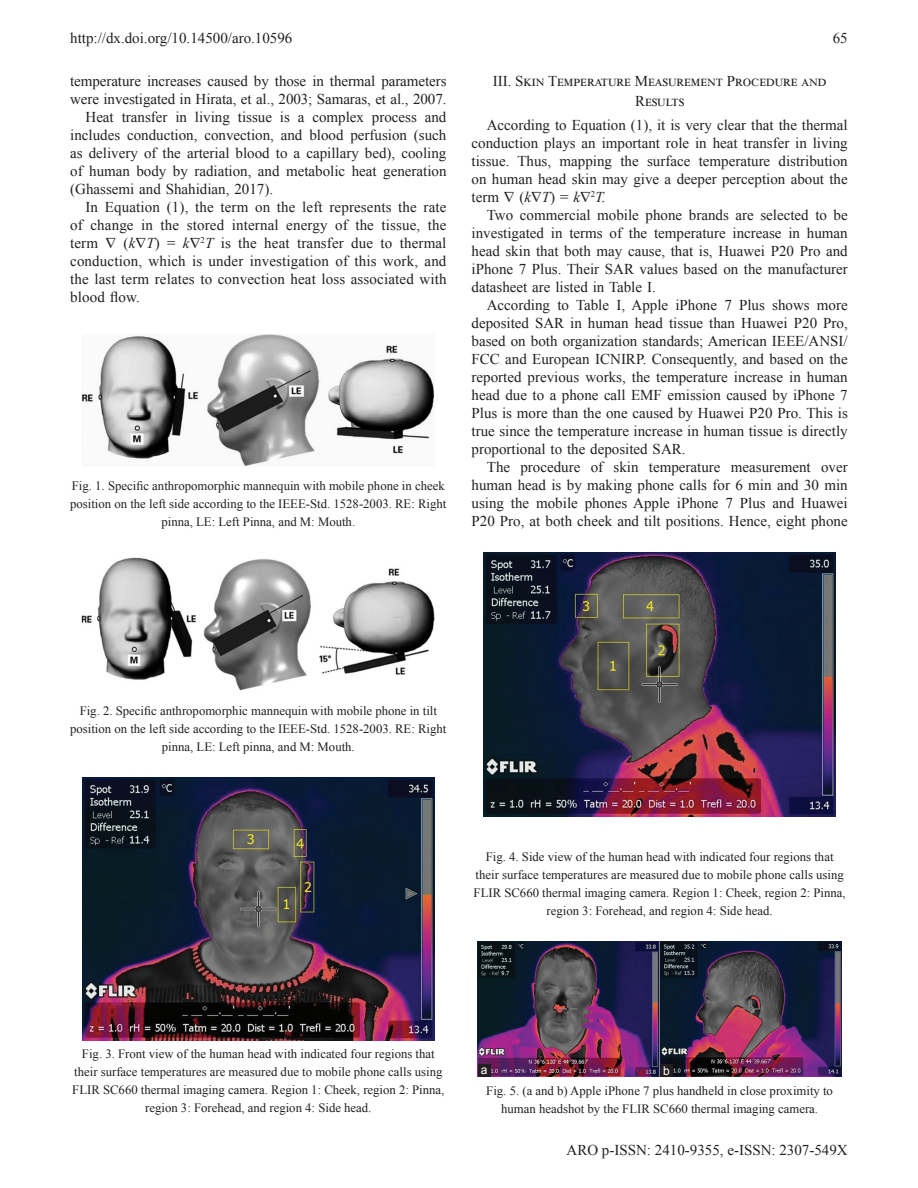
<style>
.page{position:relative;width:918px;height:1188px;background:#fff}
.page>*{position:absolute;margin:0;border:0;box-sizing:border-box;transform-origin:0 0}
.TX{font:15px/18px "Times New Roman";color:#231f20;text-align:justify}
.FGC{font:12.75px/18px "Times New Roman";color:#231f20;text-align:center}
.LABEL{font:12px "Arial";color:#fff}
.s1{font-style:italic}
</style>
<div class="page">
<img style="left:81px;top:334px;width:354px;height:132px">
<img style="left:81px;top:557px;width:354px;height:134px">
<img style="left:83px;top:777px;width:351px;height:264px">
<img style="left:484px;top:553px;width:351px;height:263px">
<img style="left:478px;top:942px;width:363px;height:135px">
<div style="left:478px;top:1064px;width:13px;height:13px;background:#231f20"></div>
<div style="left:660px;top:1064px;width:13px;height:13px;background:#231f20"></div>
<p class="TX" style="left:70px;top:28px;width:224px">http://dx.doi.org/10.14500/aro.10596</p>
<p class="TX" style="left:833px;top:28px;width:16px">65</p>
<p class="TX" style="left:70px;top:72px;width:378px">temperature increases caused by those in thermal parameters were investigated in Hirata, et al., 2003; Samaras, et al., 2007.</p>
<p class="TX" style="left:70px;top:108px;width:378px;text-indent:15px">Heat transfer in living tissue is a complex process and includes conduction, convection, and blood perfusion (such as delivery of the arterial blood to a capillary bed), cooling of human body by radiation, and metabolic heat generation (Ghassemi and Shahidian, 2017).</p>
<p class="TX" style="left:70px;top:198px;width:378px;text-indent:15px">In Equation (1), the term on the left represents the rate of change in the stored internal energy of the tissue, the term ∇ (<span class="s1">k</span>∇<span class="s1">T</span>) = <span class="s1">k</span>∇<sup>2</sup><span class="s1">T</span> is the heat transfer due to thermal conduction, which is under investigation of this work, and the last term relates to convection heat loss associated with blood flow.</p>
<h1 class="TX" style="left:493px;top:71px;width:335px;line-height:19.5px;text-align:center">III. Skin Temperature Measurement Procedure and<br>Results</h1>
<p class="TX" style="left:472px;top:115px;width:378px;text-indent:15px">According to Equation (1), it is very clear that the thermal conduction plays an important role in heat transfer in living tissue. Thus, mapping the surface temperature distribution on human head skin may give a deeper perception about the term ∇ (<span class="s1">k</span>∇<span class="s1">T</span>) = <span class="s1">k</span>∇<sup>2</sup><span class="s1">T.</span></p>
<p class="TX" style="left:472px;top:205px;width:378px;text-indent:15px">Two commercial mobile phone brands are selected to be investigated in terms of the temperature increase in human head skin that both may cause, that is, Huawei P20 Pro and iPhone 7 Plus. Their SAR values based on the manufacturer datasheet are listed in Table I.</p>
<p class="TX" style="left:472px;top:295px;width:378px;text-indent:15px">According to Table I, Apple iPhone 7 Plus shows more deposited SAR in human head tissue than Huawei P20 Pro, based on both organization standards; American IEEE/ANSI/ FCC and European ICNIRP. Consequently, and based on the reported previous works, the temperature increase in human head due to a phone call EMF emission caused by iPhone 7<br>Plus is more than the one caused by Huawei P20 Pro. This is true since the temperature increase in human tissue is directly proportional to the deposited SAR.</p>
<p class="TX" style="left:472px;top:457px;width:378px;text-indent:15px">The procedure of skin temperature measurement over human head is by making phone calls for 6 min and 30 min using the mobile phones Apple iPhone 7 Plus and Huawei P20 Pro, at both cheek and tilt positions. Hence, eight phone</p>
<p class="FGC" style="left:70px;top:477px;width:378px">Fig. 1. Specific anthropomorphic mannequin with mobile phone in cheek position on the left side according to the IEEE-Std. 1528-2003. RE: Right pinna, LE: Left Pinna, and M: Mouth.</p>
<p class="FGC" style="left:70px;top:701px;width:378px">Fig. 2. Specific anthropomorphic mannequin with mobile phone in tilt position on the left side according to the IEEE-Std. 1528-2003. RE: Right pinna, LE: Left pinna, and M: Mouth.</p>
<p class="FGC" style="left:474px;top:847px;width:374px">Fig. 4. Side view of the human head with indicated four regions that their surface temperatures are measured due to mobile phone calls using FLIR SC660 thermal imaging camera. Region 1: Cheek, region 2: Pinna, region 3: Forehead, and region 4: Side head.</p>
<p class="FGC" style="left:72px;top:1045px;width:374px">Fig. 3. Front view of the human head with indicated four regions that their surface temperatures are measured due to mobile phone calls using FLIR SC660 thermal imaging camera. Region 1: Cheek, region 2: Pinna, region 3: Forehead, and region 4: Side head.</p>
<p class="LABEL" style="left:481px;top:1061px;width:8px">a</p>
<p class="LABEL" style="left:663px;top:1062px;width:8px">b</p>
<p class="FGC" style="left:486px;top:1081px;width:348px">Fig. 5. (a and b) Apple iPhone 7 plus handheld in close proximity to human headshot by the FLIR SC660 thermal imaging camera.</p>
<p class="TX" style="left:567px;top:1141px;width:283px">ARO p-ISSN: 2410-9355, e-ISSN: 2307-549X</p>
</div>
